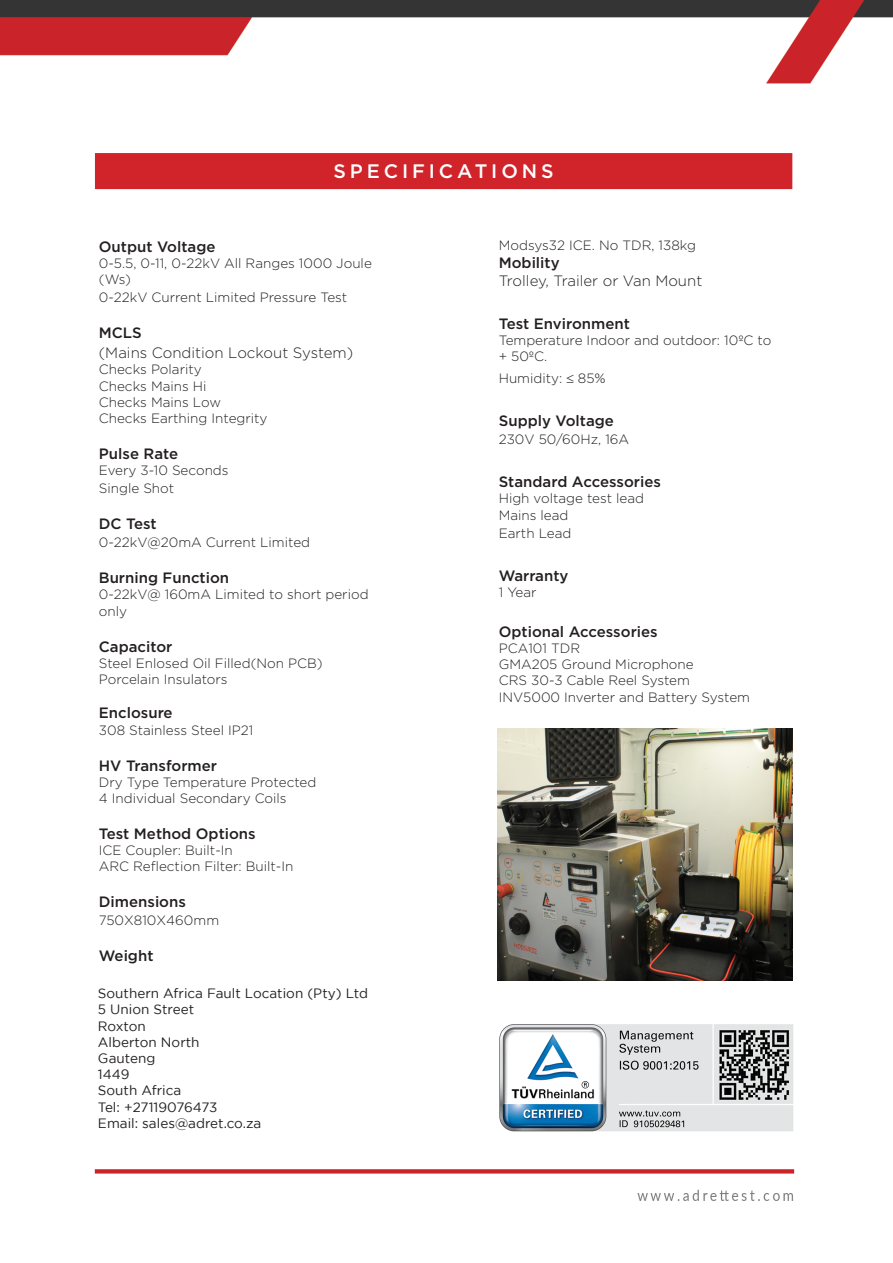
<style>
.page{position:relative;width:893px;height:1263px;background:#fff}
.page>*{position:absolute;margin:0;border:0;box-sizing:border-box;transform-origin:0 0}
.t1{font:500 19.5px "Gotham";letter-spacing:.2em;color:#fff}
.t2{font:500 15px "Gotham";color:#231f20}
.t3{font:300 15px "Gotham";color:#231f20}
.t4{font:300 13.5px/16.2px "Gotham";color:#231f20}
.t5{font:13.5px "Gotham";color:#231f20}
</style>
<div class="page">
<img style="left:0;top:0;width:893px;height:1201px">
<div style="left:88px;top:345px;width:713px;height:44px;background:#fff"></div>
<div style="left:88px;top:956px;width:716px;height:43px;background:#fff"></div>
<div style="left:95px;top:153px;width:697px;height:36px;background:#d1232a;border:2px solid #d1232a"></div>
<img style="left:497px;top:728px;width:295px;height:252px">
<p class="t1" style="left:333px;top:158px;width:222px">SPECIFICATIONS</p>
<p class="t2" style="left:99px;top:237px;width:118px">Output Voltage</p>
<p class="t4" style="left:99px;top:255px;width:275px">0-5.5, 0-11, 0-22kV All Ranges 1000 Joule (Ws)</p>
<p class="t4" style="left:99px;top:289px;width:250px">0-22kV Current Limited Pressure Test</p>
<p class="t2" style="left:99px;top:323px;width:44px">MCLS</p>
<p class="t3" style="left:99px;top:343px;width:256px">(Mains Condition Lockout System)</p>
<p class="t4" style="left:99px;top:361px;width:104px">Checks Polarity</p>
<p class="t4" style="left:99px;top:377px;width:109px">Checks Mains Hi</p>
<p class="t4" style="left:99px;top:394px;width:124px">Checks Mains Low</p>
<p class="t4" style="left:99px;top:410px;width:170px">Checks Earthing Integrity</p>
<p class="t2" style="left:99px;top:444px;width:81px">Pulse Rate</p>
<p class="t4" style="left:99px;top:462px;width:131px">Every 3-10 Seconds</p>
<p class="t4" style="left:99px;top:480px;width:77px">Single Shot</p>
<p class="t2" style="left:99px;top:514px;width:59px">DC Test</p>
<p class="t4" style="left:99px;top:534px;width:213px">0-22kV@20mA Current Limited</p>
<p class="t2" style="left:99px;top:568px;width:132px">Burning Function</p>
<p class="t4" style="left:99px;top:586px;width:271px">0-22kV@ 160mA Limited to short period</p>
<p class="t4" style="left:99px;top:602px;width:30px">only</p>
<p class="t2" style="left:99px;top:636px;width:75px">Capacitor</p>
<p class="t4" style="left:99px;top:655px;width:225px">Steel Enlosed Oil Filled(Non PCB)</p>
<p class="t4" style="left:99px;top:671px;width:130px">Porcelain Insulators</p>
<p class="t2" style="left:99px;top:703px;width:75px">Enclosure</p>
<p class="t4" style="left:99px;top:721px;width:156px">308 Stainless Steel IP21</p>
<p class="t2" style="left:99px;top:755px;width:120px">HV Transformer</p>
<p class="t4" style="left:99px;top:773px;width:219px">Dry Type Temperature Protected</p>
<p class="t4" style="left:99px;top:790px;width:189px">4 Individual Secondary Coils</p>
<p class="t2" style="left:99px;top:824px;width:158px">Test Method Options</p>
<p class="t4" style="left:99px;top:842px;width:135px">ICE Coupler: Built-In</p>
<p class="t4" style="left:99px;top:858px;width:196px">ARC Reflection Filter: Built-In</p>
<p class="t2" style="left:99px;top:892px;width:89px">Dimensions</p>
<p class="t4" style="left:99px;top:912px;width:122px">750X810X460mm</p>
<p class="t2" style="left:99px;top:946px;width:56px">Weight</p>
<p class="t5" style="left:98px;top:986px;width:272px">Southern Africa Fault Location (Pty) Ltd</p>
<p class="t5" style="left:98px;top:1002px;width:98px">5 Union Street</p>
<p class="t5" style="left:98px;top:1018px;width:49px">Roxton</p>
<p class="t5" style="left:98px;top:1034px;width:103px">Alberton North</p>
<p class="t5" style="left:98px;top:1051px;width:59px">Gauteng</p>
<p class="t5" style="left:98px;top:1067px;width:33px">1449</p>
<p class="t5" style="left:98px;top:1083px;width:85px">South Africa</p>
<p class="t5" style="left:98px;top:1099px;width:121px">Tel: +27119076473</p>
<p class="t5" style="left:98px;top:1115px;width:165px">Email: sales@adret.co.za</p>
<p class="t4" style="left:499px;top:236px;width:199px">Modsys32 ICE. No TDR, 138kg</p>
<p class="t2" style="left:499px;top:252px;width:62px">Mobility</p>
<p class="t3" style="left:499px;top:271px;width:205px">Trolley, Trailer or Van Mount</p>
<p class="t2" style="left:499px;top:314px;width:133px">Test Environment</p>
<p class="t4" style="left:499px;top:332px;width:274px">Temperature Indoor and outdoor: 10ºC to</p>
<p class="t4" style="left:499px;top:348px;width:50px">+ 50ºC.</p>
<p class="t4" style="left:499px;top:370px;width:108px">Humidity: ≤ 85%</p>
<p class="t2" style="left:499px;top:411px;width:117px">Supply Voltage</p>
<p class="t4" style="left:499px;top:431px;width:132px">230V 50/60Hz, 16A</p>
<p class="t2" style="left:499px;top:472px;width:164px">Standard Accessories</p>
<p class="t4" style="left:499px;top:490px;width:147px">High voltage test lead</p>
<p class="t4" style="left:499px;top:506px;width:71px">Mains lead</p>
<p class="t4" style="left:499px;top:524px;width:74px">Earth Lead</p>
<p class="t2" style="left:499px;top:566px;width:71px">Warranty</p>
<p class="t4" style="left:499px;top:584px;width:39px">1 Year</p>
<p class="t2" style="left:499px;top:621px;width:160px">Optional Accessories</p>
<p class="t4" style="left:499px;top:640px;width:83px">PCA101 TDR</p>
<p class="t4" style="left:499px;top:656px;width:197px">GMA205 Ground Microphone</p>
<p class="t4" style="left:499px;top:672px;width:193px">CRS 30-3 Cable Reel System</p>
<p class="t4" style="left:499px;top:688px;width:253px">INV5000 Inverter and Battery System</p>
</div>
